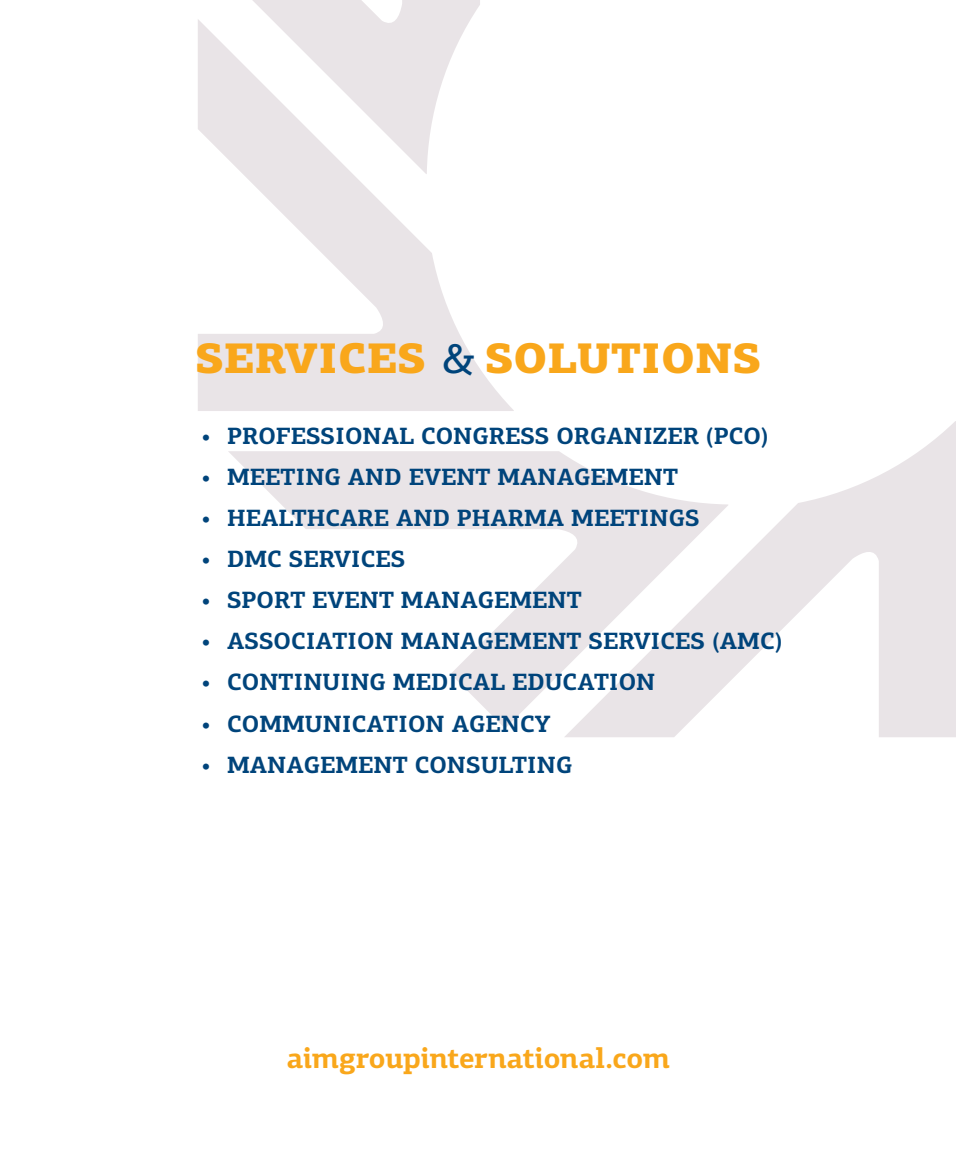
<style>
.page{position:relative;width:957px;height:1149px;background:#fff}
.page>*{position:absolute;margin:0;border:0;box-sizing:border-box;transform-origin:0 0}
.t1{font:900 42.75px "PF Centro Slab Pro";color:#f9a71b}
.t2{font:700 29.03px "PF Centro Slab Pro";letter-spacing:-.015em;color:#f9a71b}
.t3{font:700 23.62px "PF Centro Slab Pro";color:#00447b}
.s1{font-weight:500;color:#00447b}
</style>
<div class="page">
<svg style="left:565px;top:421px;width:391px;height:316px"></svg>
<svg style="left:252px;top:0;width:228px;height:19px;fill:#e9e4e7"></svg>
<svg style="left:198px;top:19px;width:316px;height:392px;fill:#e9e4e7"></svg>
<svg style="left:228px;top:451px;width:500px;height:277px"></svg>
<p class="t1" style="left:195px;top:330px;width:568px">SERVICES <span class="s1">&amp;</span> SOLUTIONS</p>
<p class="t3" style="left:202px;top:420px;width:569px">• PROFESSIONAL CONGRESS ORGANIZER (PCO)</p>
<p class="t3" style="left:202px;top:461px;width:478px">• MEETING AND EVENT MANAGEMENT</p>
<p class="t3" style="left:202px;top:502px;width:499px">• HEALTHCARE AND PHARMA MEETINGS</p>
<p class="t3" style="left:202px;top:543px;width:205px">• DMC SERVICES</p>
<p class="t3" style="left:202px;top:585px;width:381px">• SPORT EVENT MANAGEMENT</p>
<p class="t3" style="left:202px;top:626px;width:582px">• ASSOCIATION MANAGEMENT SERVICES (AMC)</p>
<p class="t3" style="left:202px;top:667px;width:455px">• CONTINUING MEDICAL EDUCATION</p>
<p class="t3" style="left:202px;top:708px;width:350px">• COMMUNICATION AGENCY</p>
<p class="t3" style="left:202px;top:749px;width:372px">• MANAGEMENT CONSULTING</p>
<p class="t2" style="left:287px;top:1039px;width:385px">aimgroupinternational.com</p>
</div>
